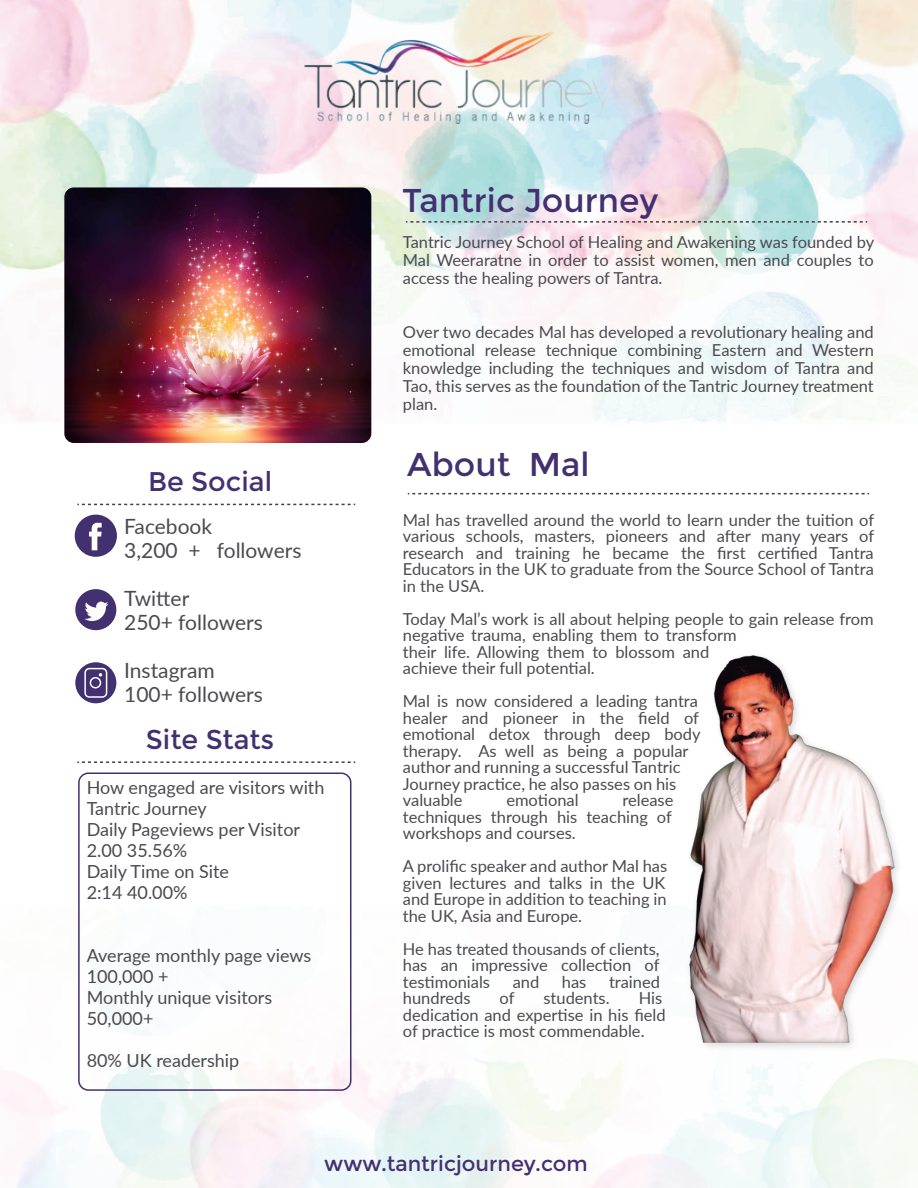
<style>
.page{position:relative;width:918px;height:1188px;background:#fff}
.page>*{position:absolute;margin:0;border:0;box-sizing:border-box;transform-origin:0 0}
.t1{font:33px "Montserrat";color:#433070}
.t2{font:27px "Montserrat";color:#433070}
.t3{font:21px/24px "Lato";color:#4b4a4f}
.t4{font:21px "Montserrat";color:#433070}
.t5{font:18px/21px "Lato";color:#4b4a4f}
.t6{font:16.5px/16.5px "Lato";color:#4b4a4f;text-align:justify}
</style>
<div class="page">
<img style="left:0;top:904px;width:918px;height:284px">
<img style="left:0;top:0;width:918px;height:424px">
<svg style="left:77px;top:504px;width:278px;height:1px"></svg>
<svg style="left:77px;top:761px;width:278px;height:2px"></svg>
<svg style="left:75px;top:515px;width:42px;height:42px"></svg>
<svg style="left:75px;top:589px;width:41px;height:41px"></svg>
<div style="left:75px;top:662px;width:41px;height:41px;background:#433070;border-radius:50%"></div>
<img style="left:304px;top:31px;width:310px;height:93px">
<svg style="left:408px;top:493px;width:461px;height:1px"></svg>
<svg style="left:406px;top:221px;width:461px;height:2px"></svg>
<img style="left:685px;top:655px;width:220px;height:398px">
<img style="left:64px;top:187px;width:307px;height:256px">
<div style="left:78px;top:772px;width:273px;height:319px;border:2px solid #433070;border-radius:9px"></div>
<div style="left:84px;top:668px;width:23px;height:30px;border:2px solid #fff;border-radius:4px"></div>
<div style="left:90px;top:677px;width:11px;height:12px;border:2px solid #fff;border-radius:50%"></div>
<svg style="left:99px;top:673px;width:3px;height:4px"></svg>
<h1 class="t1" style="left:402px;top:181px;width:258px">Tantric Journey</h1>
<h2 class="t2" style="left:148px;top:466px;width:125px">Be Social</h2>
<p class="t3" style="left:124px;top:513px;width:179px">Facebook<br>3,200 + followers</p>
<p class="t3" style="left:124px;top:585px;width:140px">Twitter<br>250+ followers</p>
<p class="t3" style="left:124px;top:657px;width:140px">Instagram<br>100+ followers</p>
<h2 class="t2" style="left:146px;top:723px;width:130px">Site Stats</h2>
<p class="t5" style="left:87px;top:776px;width:239px">How engaged are visitors with<br>Tantric Journey<br>Daily Pageviews per Visitor<br>2.00 35.56%<br>Daily Time on Site<br>2:14 40.00%</p>
<p class="t5" style="left:87px;top:944px;width:226px">Average monthly page views<br>100,000 +<br>Monthly unique visitors<br>50,000+</p>
<p class="t5" style="left:87px;top:1049px;width:154px">80% UK readership</p>
<p class="t6" style="left:403px;top:232px;width:473px;line-height:18px">Tantric Journey School of Healing and Awakening was founded by Mal Weeraratne in order to assist women, men and couples to access the healing powers of Tantra.</p>
<p class="t6" style="left:403px;top:322px;width:473px;line-height:18px">Over two decades Mal has developed a revolutionary healing and emotional release technique combining Eastern and Western knowledge including the techniques and wisdom of Tantra and Tao, this serves as the foundation of the Tantric Journey treatment plan.</p>
<h1 class="t1" style="left:407px;top:445px;width:184px">About Mal</h1>
<p class="t6" style="left:403px;top:511px;width:473px">Mal has travelled around the world to learn under the tuition of various schools, masters, pioneers and after many years of research and training he became the first certified Tantra Educators in the UK to graduate from the Source School of Tantra in the USA.</p>
<p class="t6" style="left:403px;top:610px;width:472px;text-align:left">Today Mal’s work is all about helping people to gain release from negative trauma, enabling them to transform<br>their life. Allowing them to blossom and<br>achieve their full potential.</p>
<p class="t6" style="left:403px;top:692px;width:299px;text-align:left">Mal is now considered a leading tantra healer and pioneer in the field of emotional detox through deep body therapy. As well as being a popular author and running a successful Tantric<br>Journey practice, he also passes on his valuable</p>
<p class="t6" style="left:403px;top:791px;width:272px;text-indent:220px">release techniques through his teaching of workshops and courses.</p>
<p class="t6" style="left:403px;top:857px;width:266px">A prolific speaker and author Mal has given lectures and talks in the UK and Europe in addition to teaching in the UK, Asia and Europe.</p>
<p class="t6" style="left:403px;top:940px;width:258px">He has treated thousands of clients, has an impressive collection of testimonials</p>
<p class="t6" style="left:506px;top:791px;width:74px">emotional</p>
<p class="t6" style="left:513px;top:973px;width:28px">and</p>
<p class="t6" style="left:562px;top:973px;width:26px">has</p>
<p class="t6" style="left:609px;top:973px;width:53px">trained</p>
<p class="t6" style="left:403px;top:989px;width:69px">hundreds</p>
<p class="t6" style="left:500px;top:989px;width:16px">of</p>
<p class="t6" style="left:543px;top:989px;width:68px">students.</p>
<p class="t6" style="left:403px;top:989px;width:264px;text-align:left;text-indent:236px">His dedication and expertise in his field of practice is most commendable.</p>
<p class="t4" style="left:324px;top:1152px;width:265px">www.tantricjourney.com</p>
</div>
